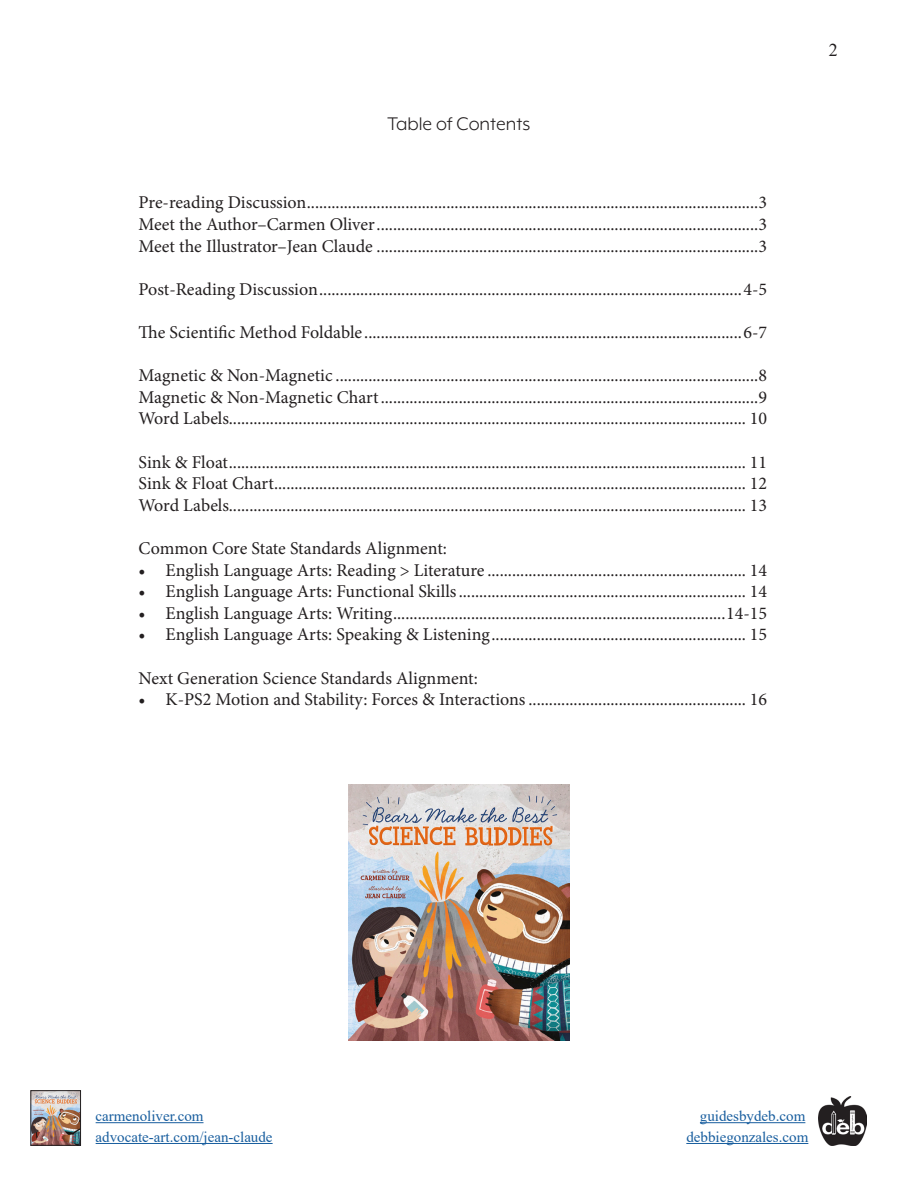
<style>
.page{position:relative;width:918px;height:1188px;background:#fff}
.page>*{position:absolute;margin:0;border:0;box-sizing:border-box;transform-origin:0 0}
.t1{font:21px "Mr Eaves XL Mod OT";color:#231f20}
.t2{font:18px "Minion Pro";color:#231f20}
.t3{font:18px "Times New Roman";color:#231f20}
.t4{font:15px/20.9px "Times New Roman";color:#175d9e}
</style>
<div class="page">
<img style="left:33px;top:1093px;width:46px;height:50px">
<div style="left:31px;top:1091px;width:50px;height:54px;border:1px solid #231f20"></div>
<img style="left:818px;top:1097px;width:48px;height:48px">
<hr style="left:96px;top:1122px;width:108px;height:1px;background:#175d9e">
<hr style="left:96px;top:1143px;width:177px;height:1px;background:#175d9e">
<hr style="left:686px;top:1143px;width:122px;height:1px;background:#175d9e">
<hr style="left:700px;top:1122px;width:105px;height:1px;background:#175d9e">
<img style="left:349px;top:784px;width:220px;height:257px">
<p class="t1" style="left:388px;top:113px;width:144px">Table of Contents</p>
<p class="t2" style="left:139px;top:191px;width:630px">Pre-reading Discussion..............................................................................................................3</p>
<p class="t2" style="left:139px;top:212px;width:630px">Meet the Author–Carmen Oliver.............................................................................................3</p>
<p class="t2" style="left:139px;top:234px;width:630px">Meet the Illustrator–Jean Claude .............................................................................................3</p>
<p class="t2" style="left:139px;top:277px;width:630px">Post-Reading Discussion.......................................................................................................4-5</p>
<p class="t2" style="left:139px;top:320px;width:630px">The Scientific Method Foldable ............................................................................................6-7</p>
<p class="t2" style="left:139px;top:363px;width:630px">Magnetic &amp; Non-Magnetic .......................................................................................................8</p>
<p class="t2" style="left:139px;top:385px;width:630px">Magnetic &amp; Non-Magnetic Chart............................................................................................9</p>
<p class="t2" style="left:139px;top:407px;width:630px">Word Labels.............................................................................................................................. 10</p>
<p class="t2" style="left:139px;top:450px;width:630px">Sink &amp; Float.............................................................................................................................. 11</p>
<p class="t2" style="left:139px;top:471px;width:630px">Sink &amp; Float Chart................................................................................................................... 12</p>
<p class="t2" style="left:139px;top:493px;width:630px">Word Labels.............................................................................................................................. 13</p>
<p class="t2" style="left:139px;top:536px;width:310px">Common Core State Standards Alignment:</p>
<p class="t2" style="left:139px;top:558px;width:630px">• English Language Arts: Reading &gt; Literature ............................................................... 14</p>
<p class="t2" style="left:139px;top:579px;width:630px">• English Language Arts: Functional Skills...................................................................... 14</p>
<p class="t2" style="left:139px;top:601px;width:630px">• English Language Arts: Writing.................................................................................14-15</p>
<p class="t2" style="left:139px;top:623px;width:630px">• English Language Arts: Speaking &amp; Listening.............................................................. 15</p>
<p class="t2" style="left:139px;top:666px;width:341px">Next Generation Science Standards Alignment:</p>
<p class="t2" style="left:139px;top:687px;width:630px">• K-PS2 Motion and Stability: Forces &amp; Interactions ..................................................... 16</p>
<p class="t3" style="left:829px;top:38px;width:10px">2</p>
<p class="t4" style="left:96px;top:1105px;width:179px">carmenoliver.com advocate-art.com/jean-claude</p>
<p class="t4" style="left:700px;top:1105px;width:107px">guidesbydeb.com</p>
<p class="t4" style="left:686px;top:1126px;width:124px">debbiegonzales.com</p>
</div>
